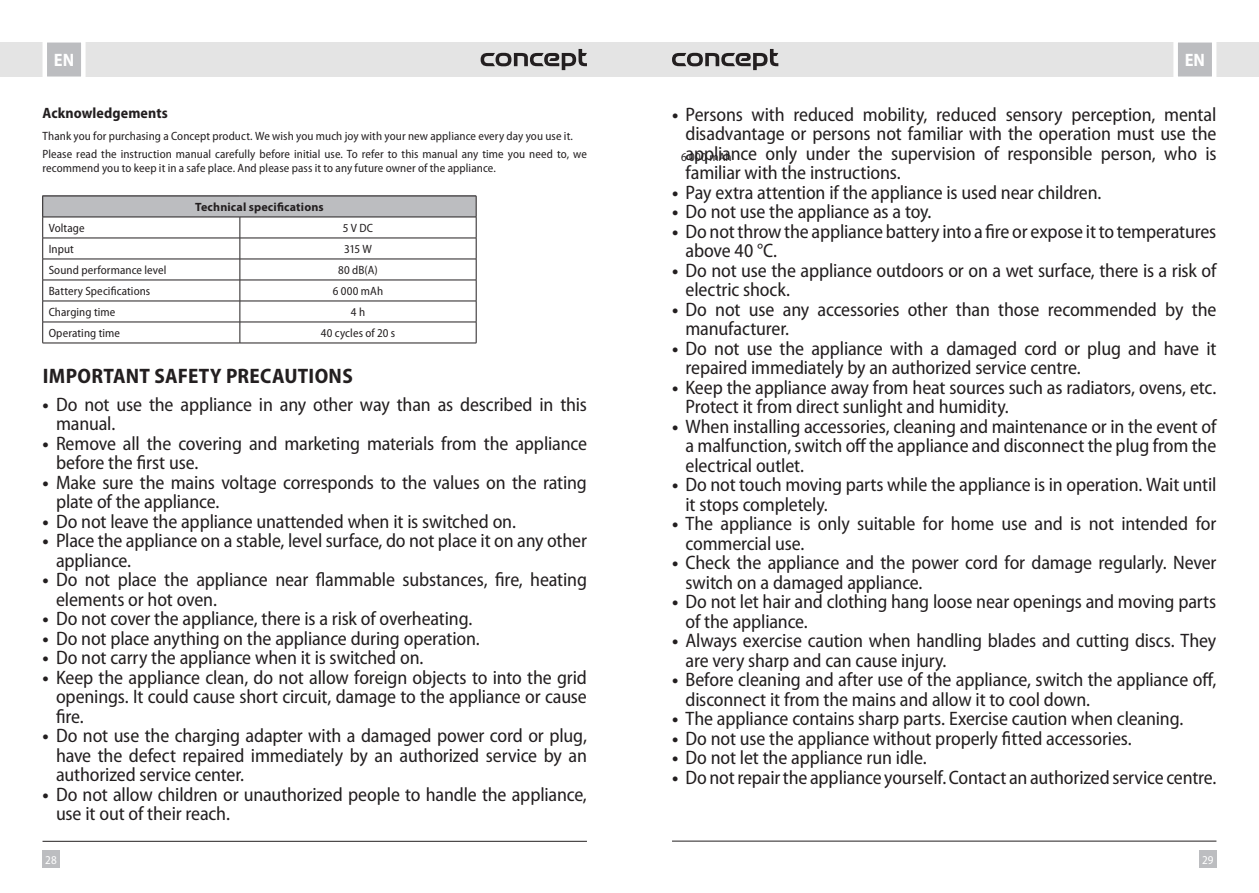
<style>
.page{position:relative;width:1259px;height:893px;background:#fff}
.page>*{position:absolute;margin:0;border:0;box-sizing:border-box;transform-origin:0 0}
.t1{font:700 semi-condensed 21px "Myriad Pro";letter-spacing:.015em;color:#231f20}
.t2{font:semi-condensed 19.5px/19.5px "Myriad Pro";letter-spacing:-.01em;color:#231f20}
.t3{font:700 semi-condensed 18px "Myriad Pro";color:#fff}
.t4{font:700 semi-condensed 15px "Myriad Pro";letter-spacing:.005em;color:#231f20}
.t5{font:semi-condensed 12px/18px "Myriad Pro";letter-spacing:.005em;color:#231f20}
.t6{font:700 12px "Myriad Pro";letter-spacing:.01em;color:#231f20}
.t7{font:semi-condensed 12px "Myriad Pro";color:#fff}
.s1{font-weight:700}
</style>
<div class="page">
<div style="left:629px;top:43px;width:630px;height:34px;background:#e4e4e4"></div>
<div style="left:0;top:43px;width:629px;height:34px;background:#e4e4e4"></div>
<div style="left:43px;top:850px;width:17px;height:17px;background:#bcbdc0"></div>
<div style="left:1199px;top:850px;width:17px;height:17px;background:#bcbdc0"></div>
<svg style="left:1171px;top:42px;width:47px;height:35px;background:#cdced0"></svg>
<svg style="left:40px;top:42px;width:48px;height:35px;background:#ceced0"></svg>
<hr style="left:672px;top:841px;width:544px;height:1px;background:#231f20">
<hr style="left:43px;top:841px;width:544px;height:1px;background:#231f20">
<svg style="left:672px;top:49px;width:106px;height:21px"></svg>
<svg style="left:480px;top:49px;width:107px;height:21px"></svg>
<div style="left:43px;top:196px;width:433px;height:21px;background:#bcbdc0"></div>
<hr style="left:43px;top:196px;width:197px;height:1px;background:#231f20">
<hr style="left:240px;top:196px;width:236px;height:1px;background:#231f20">
<hr style="left:43px;top:217px;width:197px;height:1px;background:#231f20">
<hr style="left:240px;top:217px;width:236px;height:1px;background:#231f20">
<hr style="left:43px;top:238px;width:197px;height:1px;background:#231f20">
<hr style="left:240px;top:238px;width:236px;height:1px;background:#231f20">
<hr style="left:43px;top:259px;width:197px;height:1px;background:#231f20">
<hr style="left:240px;top:259px;width:236px;height:1px;background:#231f20">
<hr style="left:43px;top:280px;width:197px;height:1px;background:#231f20">
<hr style="left:240px;top:280px;width:236px;height:1px;background:#231f20">
<hr style="left:43px;top:301px;width:197px;height:1px;background:#231f20">
<hr style="left:240px;top:301px;width:236px;height:1px;background:#231f20">
<hr style="left:43px;top:322px;width:197px;height:1px;background:#231f20">
<svg style="left:42px;top:196px;width:1px;height:147px"></svg>
<hr style="left:240px;top:322px;width:236px;height:1px;background:#231f20">
<svg style="left:240px;top:217px;width:1px;height:126px"></svg>
<svg style="left:476px;top:196px;width:1px;height:147px"></svg>
<hr style="left:43px;top:343px;width:197px;height:1px;background:#231f20">
<hr style="left:240px;top:343px;width:236px;height:1px;background:#231f20">
<p class="t3" style="left:54px;top:48px;width:22px">EN</p>
<p class="t3" style="left:1184px;top:48px;width:22px">EN</p>
<p class="t4" style="left:43px;top:103px;width:127px">Acknowledgements</p>
<p class="t5" style="left:43px;top:127px;width:546px">Thank you for purchasing a Concept product. We wish you much joy with your new appliance every day you use it.<br>Please read the instruction manual carefully before initial use. To refer to this manual any time you need to, we</p>
<p class="t5" style="left:43px;top:159px;width:455px">recommend you to keep it in a safe place. And please pass it to any future owner of the appliance.</p>
<p class="t6" style="left:195px;top:199px;width:130px">Technical specifications</p>
<p class="t5" style="left:49px;top:219px;width:37px">Voltage</p>
<p class="t5" style="left:343px;top:219px;width:32px">5 V DC</p>
<p class="t5" style="left:49px;top:240px;width:27px">Input</p>
<p class="t5" style="left:344px;top:240px;width:29px">315 W</p>
<p class="t5" style="left:49px;top:261px;width:119px">Sound performance level</p>
<p class="t5" style="left:338px;top:261px;width:41px">80 dB(A)</p>
<p class="t5" style="left:49px;top:282px;width:103px">Battery Specifications</p>
<p class="t5" style="left:333px;top:282px;width:52px">6 000 mAh</p>
<p class="t5" style="left:49px;top:303px;width:68px">Charging time</p>
<p class="t5" style="left:351px;top:303px;width:16px">4 h</p>
<p class="t5" style="left:49px;top:324px;width:73px">Operating time</p>
<p class="t5" style="left:321px;top:324px;width:76px">40 cycles of 20 s</p>
<p class="t1" style="left:43px;top:362px;width:311px">IMPORTANT SAFETY PRECAUTIONS</p>
<p class="t2" style="left:56px;top:394px;width:532px;text-indent:-13px"><span class="s1">•</span> Do not use the appliance in any other way than as described in this manual.</p>
<p class="t2" style="left:56px;top:433px;width:532px;text-indent:-13px"><span class="s1">•</span> Remove all the covering and marketing materials from the appliance before the first use.</p>
<p class="t2" style="left:56px;top:472px;width:532px;text-indent:-13px"><span class="s1">•</span> Make sure the mains voltage corresponds to the values on the rating plate of the appliance.</p>
<p class="t2" style="left:43px;top:511px;width:475px"><span class="s1">•</span> Do not leave the appliance unattended when it is switched on.</p>
<p class="t2" style="left:56px;top:531px;width:532px;text-indent:-13px"><span class="s1">•</span> Place the appliance on a stable, level surface, do not place it on any other appliance.</p>
<p class="t2" style="left:56px;top:570px;width:532px;text-indent:-13px"><span class="s1">•</span> Do not place the appliance near flammable substances, fire, heating elements or hot oven.</p>
<p class="t2" style="left:43px;top:609px;width:431px"><span class="s1">•</span> Do not cover the appliance, there is a risk of overheating.</p>
<p class="t2" style="left:43px;top:628px;width:439px"><span class="s1">•</span> Do not place anything on the appliance during operation.</p>
<p class="t2" style="left:43px;top:648px;width:382px"><span class="s1">•</span> Do not carry the appliance when it is switched on.</p>
<p class="t2" style="left:56px;top:667px;width:532px;text-align:justify;text-indent:-13px"><span class="s1">•</span> Keep the appliance clean, do not allow foreign objects to into the grid openings. It could cause short circuit, damage to the appliance or cause fire.</p>
<p class="t2" style="left:56px;top:726px;width:532px;text-align:justify;text-indent:-13px"><span class="s1">•</span> Do not use the charging adapter with a damaged power cord or plug, have the defect repaired immediately by an authorized service by an authorized service center.</p>
<p class="t2" style="left:56px;top:784px;width:532px;text-indent:-13px"><span class="s1">•</span> Do not allow children or unauthorized people to handle the appliance, use it out of their reach.</p>
<p class="t2" style="left:685px;top:104px;width:532px;text-align:justify;text-indent:-13px"><span class="s1">•</span> Persons with reduced mobility, reduced sensory perception, mental disadvantage or persons not familiar with the operation must use the appliance only under the supervision of responsible person, who is familiar with the instructions.</p>
<p class="t2" style="left:672px;top:182px;width:431px"><span class="s1">•</span> Pay extra attention if the appliance is used near children.</p>
<p class="t2" style="left:672px;top:202px;width:261px"><span class="s1">•</span> Do not use the appliance as a toy.</p>
<p class="t2" style="left:685px;top:221px;width:532px;text-indent:-13px"><span class="s1">•</span> Do not throw the appliance battery into a fire or expose it to temperatures above 40 °C.</p>
<p class="t2" style="left:685px;top:260px;width:532px;text-indent:-13px"><span class="s1">•</span> Do not use the appliance outdoors or on a wet surface, there is a risk of electric shock.</p>
<p class="t2" style="left:685px;top:299px;width:532px;text-indent:-13px"><span class="s1">•</span> Do not use any accessories other than those recommended by the manufacturer.</p>
<p class="t2" style="left:685px;top:338px;width:532px;text-indent:-13px"><span class="s1">•</span> Do not use the appliance with a damaged cord or plug and have it repaired immediately by an authorized service centre.</p>
<p class="t2" style="left:685px;top:377px;width:532px;text-indent:-13px"><span class="s1">•</span> Keep the appliance away from heat sources such as radiators, ovens, etc.<br>Protect it from direct sunlight and humidity.</p>
<p class="t2" style="left:685px;top:416px;width:532px;text-align:justify;text-indent:-13px"><span class="s1">•</span> When installing accessories, cleaning and maintenance or in the event of a malfunction, switch off the appliance and disconnect the plug from the electrical outlet.</p>
<p class="t2" style="left:685px;top:475px;width:532px;text-indent:-13px"><span class="s1">•</span> Do not touch moving parts while the appliance is in operation. Wait until it stops completely.</p>
<p class="t2" style="left:685px;top:514px;width:532px;text-indent:-13px"><span class="s1">•</span> The appliance is only suitable for home use and is not intended for commercial use.</p>
<p class="t2" style="left:685px;top:553px;width:532px;text-indent:-13px"><span class="s1">•</span> Check the appliance and the power cord for damage regularly. Never switch on a damaged appliance.</p>
<p class="t2" style="left:685px;top:592px;width:532px;text-indent:-13px"><span class="s1">•</span> Do not let hair and clothing hang loose near openings and moving parts of the appliance.</p>
<p class="t2" style="left:685px;top:631px;width:532px;text-indent:-13px"><span class="s1">•</span> Always exercise caution when handling blades and cutting discs. They are very sharp and can cause injury.</p>
<p class="t2" style="left:685px;top:670px;width:532px;text-indent:-13px"><span class="s1">•</span> Before cleaning and after use of the appliance, switch the appliance off, disconnect it from the mains and allow it to cool down.</p>
<p class="t2" style="left:672px;top:709px;width:513px"><span class="s1">•</span> The appliance contains sharp parts. Exercise caution when cleaning.</p>
<p class="t2" style="left:672px;top:728px;width:461px"><span class="s1">•</span> Do not use the appliance without properly fitted accessories.</p>
<p class="t2" style="left:672px;top:748px;width:256px"><span class="s1">•</span> Do not let the appliance run idle.</p>
<p class="t2" style="left:672px;top:767px;width:546px"><span class="s1">•</span> Do not repair the appliance yourself. Contact an authorized service centre.</p>
<p class="t5" style="left:681px;top:148px;width:52px">6 000 mAh</p>
<p class="t7" style="left:45px;top:852px;width:13px">28</p>
<p class="t7" style="left:1202px;top:852px;width:13px">29</p>
</div>
